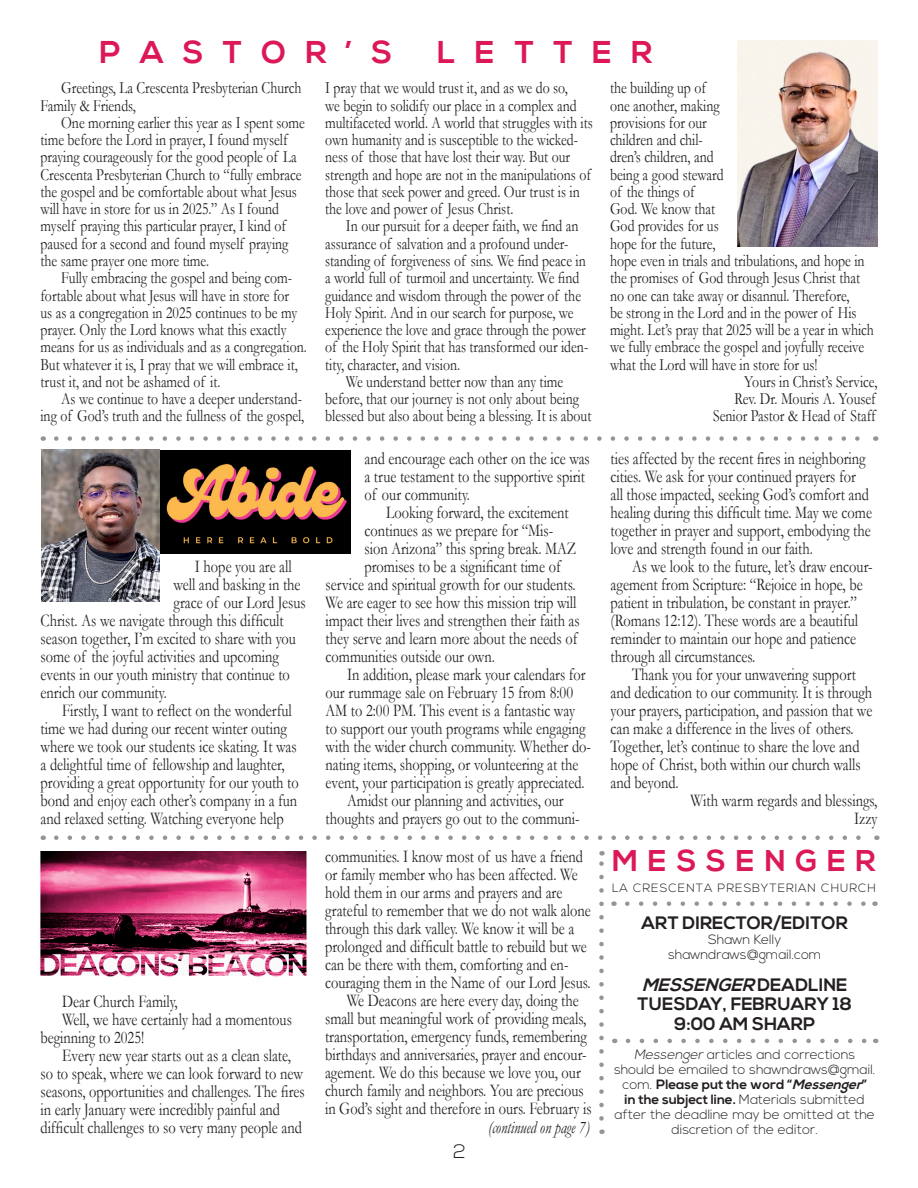
<style>
.page{position:relative;width:918px;height:1188px;background:#fff}
.page>*{position:absolute;margin:0;border:0;box-sizing:border-box;transform-origin:0 0}
.t1{font:700 31.5px "Nexa";letter-spacing:.61em;color:#dc1856}
.t2{font:700 30px "Nexa";letter-spacing:.32em;color:#dc1856}
.t3{font:300 19.5px "Nexa";color:#231f20}
.paragraph_indent{font:18px/18px "Garamond";color:#231f20;scale:.8 1}
.t4{font:700 18px "Nexa";color:#231f20}
.paragraph_indent-2{font:italic 18px "Garamond";color:#231f20;scale:.8 1}
.t5{font:italic 700 18px "Nexa";color:#231f20}
.paragraph_indent-3{font:17.25px/17.2px "Garamond";color:#231f20;scale:.8 1}
.t6{font:300 13.5px/15px "Nexa";color:#231f20;text-align:center}
.t7{font:300 12px "Nexa";letter-spacing:.08em;color:#231f20}
.s1{font-style:normal}
.s2{font-style:italic}
.s3{font-weight:700}
.s4{font-weight:700;font-style:italic}
</style>
<div class="page">
<svg style="left:627px;top:901px;width:239px;height:5px"></svg>
<svg style="left:628px;top:1039px;width:239px;height:4px"></svg>
<svg style="left:56px;top:836px;width:805px;height:4px"></svg>
<svg style="left:599px;top:851px;width:5px;height:267px"></svg>
<svg style="left:56px;top:436px;width:804px;height:5px"></svg>
<img style="left:738px;top:40px;width:140px;height:206px">
<img style="left:42px;top:450px;width:118px;height:151px">
<img style="left:160px;top:451px;width:191px;height:103px">
<img style="left:40px;top:851px;width:267px;height:126px">
<p class="t1" style="left:100px;top:34px;width:294px">PASTOR’S</p>
<p class="t1" style="left:437px;top:34px;width:217px">LETTER</p>
<p class="paragraph_indent-3" style="left:40px;top:79px;width:328px;text-indent:21px">Greetings, La Crescenta Presbyterian Church<br>Family &amp; Friends,</p>
<p class="paragraph_indent-3" style="left:40px;top:114px;width:332px;text-indent:21px">One morning earlier this year as I spent some time before the Lord in prayer, I found myself praying courageously for the good people of La Crescenta Presbyterian Church to “fully embrace the gospel and be comfortable about what Jesus will have in store for us in 2025.” As I found myself praying this particular prayer, I kind of paused for a second and found myself praying the same prayer one more time.</p>
<p class="paragraph_indent-3" style="left:40px;top:269px;width:334px;text-indent:21px">Fully embracing the gospel and being com&shy;fortable about what Jesus will have in store for<br>us as a congregation in 2025 continues to be my prayer. Only the Lord knows what this exactly means for us as individuals and as a congregation.<br>But whatever it is, I pray that we will embrace it, trust it, and not be ashamed of it.</p>
<p class="paragraph_indent-3" style="left:40px;top:390px;width:331px;text-align:right">As we continue to have a deeper understand-<br>ing of God’s truth and the fullness of the gospel,</p>
<p class="paragraph_indent" style="left:195px;top:557px;width:123px">I hope you are all</p>
<p class="paragraph_indent" style="left:173px;top:575px;width:161px">well and basking in the</p>
<p class="paragraph_indent" style="left:173px;top:593px;width:167px">grace of our Lord Jesus</p>
<p class="paragraph_indent" style="left:41px;top:611px;width:305px">Christ. As we navigate through this difficult</p>
<p class="paragraph_indent" style="left:41px;top:629px;width:321px">season together, I’m excited to share with you</p>
<p class="paragraph_indent" style="left:41px;top:647px;width:299px">some of the joyful activities and upcoming</p>
<p class="paragraph_indent" style="left:41px;top:665px;width:313px">events in our youth ministry that continue to</p>
<p class="paragraph_indent" style="left:41px;top:683px;width:159px">enrich our community.</p>
<p class="paragraph_indent" style="left:41px;top:701px;width:324px;text-indent:22px">Firstly, I want to reflect on the wonderful time we had during our recent winter outing where we took our students ice skating. It was a delightful time of fellowship and laughter, providing a great opportunity for our youth to bond and enjoy each other’s company in a fun and relaxed setting. Watching everyone help</p>
<p class="paragraph_indent" style="left:62px;top:992px;width:146px">Dear Church Family,</p>
<p class="paragraph_indent" style="left:40px;top:1010px;width:316px;text-indent:22px">Well, we have certainly had a momentous beginning to 2025!</p>
<p class="paragraph_indent" style="left:40px;top:1046px;width:332px;text-indent:22px">Every new year starts out as a clean slate, so to speak, where we can look forward to new seasons, opportunities and challenges. The fires in early January were incredibly painful and difficult challenges to so very many people and</p>
<p class="paragraph_indent-3" style="left:325px;top:79px;width:336px">I pray that we would trust it, and as we do so,<br>we begin to solidify our place in a complex and multifaceted world. A world that struggles with its own humanity and is susceptible to the wicked&shy;ness of those that have lost their way. But our strength and hope are not in the manipulations of those that seek power and greed. Our trust is in the love and power of Jesus Christ.</p>
<p class="paragraph_indent-3" style="left:325px;top:217px;width:330px;text-indent:21px">In our pursuit for a deeper faith, we find an assurance of salvation and a profound under&shy;standing of forgiveness of sins. We find peace in a world full of turmoil and uncertainty. We find guidance and wisdom through the power of the Holy Spirit. And in our search for purpose, we experience the love and grace through the power of the Holy Spirit that has transformed our iden&shy;tity, character, and vision.</p>
<p class="paragraph_indent-3" style="left:325px;top:373px;width:334px;text-indent:21px">We understand better now than any time before, that our journey is not only about being blessed but also about being a blessing. It is about</p>
<p class="paragraph_indent" style="left:364px;top:449px;width:283px">and encourage each other on the ice was a true testament to the supportive spirit of our community.</p>
<p class="paragraph_indent" style="left:386px;top:503px;width:230px">Looking forward, the excitement</p>
<p class="paragraph_indent" style="left:364px;top:521px;width:237px">continues as we prepare for “Mis-</p>
<p class="paragraph_indent" style="left:364px;top:539px;width:266px">sion Arizona” this spring break. MAZ</p>
<p class="paragraph_indent" style="left:364px;top:557px;width:247px">promises to be a significant time of</p>
<p class="paragraph_indent" style="left:326px;top:575px;width:314px">service and spiritual growth for our students.</p>
<p class="paragraph_indent" style="left:326px;top:593px;width:315px">We are eager to see how this mission trip will</p>
<p class="paragraph_indent" style="left:326px;top:611px;width:319px">impact their lives and strengthen their faith as</p>
<p class="paragraph_indent" style="left:326px;top:629px;width:316px">they serve and learn more about the needs of</p>
<p class="paragraph_indent" style="left:326px;top:647px;width:213px">communities outside our own.</p>
<p class="paragraph_indent" style="left:326px;top:665px;width:333px;text-indent:22px">In addition, please mark your calendars for our rummage sale on February 15 from 8:00<br>AM to 2:00 PM. This event is a fantastic way<br>to support our youth programs while engaging with the wider church community. Whether do&shy;nating items, shopping, or volunteering at the event, your participation is greatly appreciated.</p>
<p class="paragraph_indent" style="left:326px;top:791px;width:319px;text-align:center">Amidst our planning and activities, our thoughts and prayers go out to the communi-</p>
<p class="paragraph_indent" style="left:325px;top:847px;width:334px">communities. I know most of us have a friend or family member who has been affected. We hold them in our arms and prayers and are grateful to remember that we do not walk alone through this dark valley. We know it will be a prolonged and difficult battle to rebuild but we can be there with them, comforting and en&shy;couraging them in the Name of our Lord Jesus.</p>
<p class="paragraph_indent" style="left:325px;top:991px;width:335px;text-indent:22px">We Deacons are here every day, doing the small but meaningful work of providing meals, transportation, emergency funds, remembering birthdays and anniversaries, prayer and encour&shy;agement. We do this because we love you, our church family and neighbors. You are precious in God’s sight and therefore in ours. February is</p>
<p class="paragraph_indent-2" style="left:488px;top:1117px;width:128px">(continued on page 7)</p>
<p class="t3" style="left:453px;top:1140px;width:14px">2</p>
<p class="paragraph_indent-3" style="left:610px;top:79px;width:331px">the building up of<br>one another, making<br>provisions for our<br>children and chil-<br>dren’s children, and<br>being a good steward<br>of the things of<br>God. We know that<br>God provides for us<br>hope for the future,<br>hope even in trials and tribulations, and hope in the promises of God through Jesus Christ that no one can take away or disannul. Therefore,<br>be strong in the Lord and in the power of His might. Let’s pray that 2025 will be a year in which we fully embrace the gospel and joyfully receive what the Lord will have in store for us!</p>
<p class="paragraph_indent-3" style="left:744px;top:373px;width:168px">Yours in Christ’s Service,</p>
<p class="paragraph_indent-3" style="left:734px;top:390px;width:178px">Rev. Dr. Mouris A. Yousef</p>
<p class="paragraph_indent-3" style="left:713px;top:407px;width:205px">Senior Pastor &amp; Head of Staff</p>
<p class="paragraph_indent" style="left:611px;top:449px;width:328px">ties affected by the recent fires in neighboring cities. We ask for your continued prayers for all those impacted, seeking God’s comfort and healing during this difficult time. May we come together in prayer and support, embodying the love and strength found in our faith.</p>
<p class="paragraph_indent" style="left:611px;top:557px;width:329px;text-indent:22px">As we look to the future, let’s draw encour&shy;agement from Scripture: “Rejoice in hope, be patient in tribulation, be constant in prayer.” (Romans 12:12). These words are a beautiful reminder to maintain our hope and patience through all circumstances.</p>
<p class="paragraph_indent" style="left:611px;top:665px;width:329px;text-indent:22px">Thank you for your unwavering support and dedication to our community. It is through your prayers, participation, and passion that we can make a difference in the lives of others.<br>Together, let’s continue to share the love and hope of Christ, both within our church walls and beyond.</p>
<p class="paragraph_indent" style="left:691px;top:791px;width:235px">With warm regards and blessings,</p>
<p class="paragraph_indent" style="left:854px;top:809px;width:31px">Izzy</p>
<p class="t2" style="left:612px;top:843px;width:265px">MESSENGER</p>
<p class="t7" style="left:612px;top:881px;width:265px">LA CRESCENTA PRESBYTERIAN CHURCH</p>
<p class="t4" style="left:642px;top:913px;width:208px">ART DIRECTOR/EDITOR</p>
<p class="t6" style="left:708px;top:933px;width:75px">Shawn Kelly</p>
<p class="t6" style="left:668px;top:948px;width:155px">shawndraws@gmail.com</p>
<p class="t5" style="left:642px;top:974px;width:207px">MESSENGER <span class="s1">D E A D L I N E</span></p>
<p class="t4" style="left:637px;top:994px;width:216px">TUESDAY, FEBRUARY 18</p>
<p class="t4" style="left:674px;top:1013px;width:142px">9:00 AM SHARP</p>
<p class="t6" style="left:614px;top:1048px;width:263px"><span class="s2">Messenger</span>articles and corrections should be emailed to shawndraws@gmail. com. <span class="s3">Please put the word “</span><span class="s4">Messenger</span><span class="s3">”<br>in the subject line.</span> Materials submitted after the deadline may be omitted at the discretion of the editor.</p>
</div>
